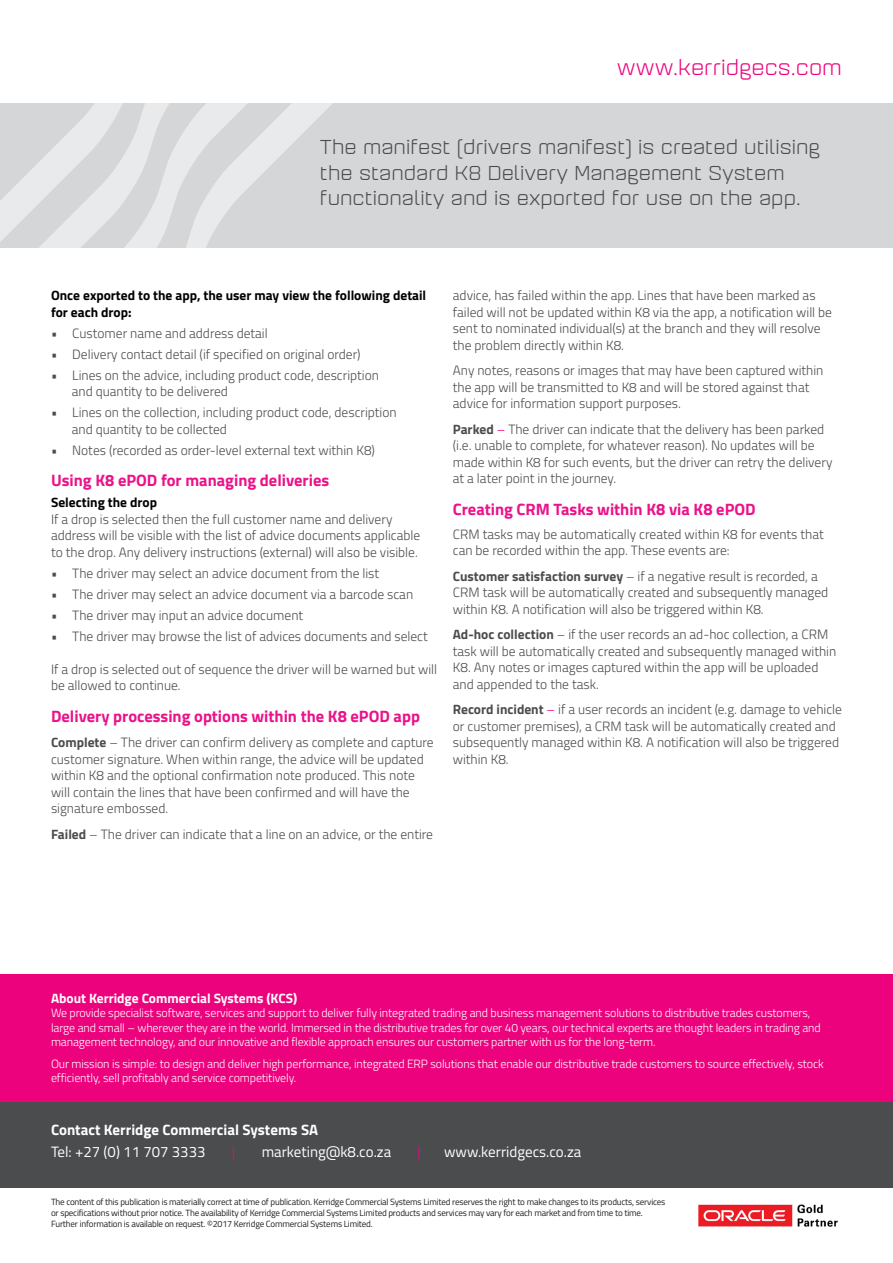
<style>
.page{position:relative;width:893px;height:1263px;background:#fff}
.page>*{position:absolute;margin:0;border:0;box-sizing:border-box;transform-origin:0 0}
.t1{font:21px "Aguda";color:#ed027e}
.t2{font:19.5px "Aguda";color:#4b4c4d}
.t3{font:700 16.5px "Titillium";color:#eb128a}
.t4{font:15px "Titillium";color:#fff}
.t5{font:700 15px "Titillium";color:#fff}
.t6{font:15px "Titillium";color:#ed027e}
.t7{font:300 13.5px/16.5px "Titillium";color:#4b4c4d}
.t8{font:700 13.5px/16.5px "Titillium";color:#000}
.t9{font:700 13.5px "Titillium";color:#fff}
.t10{font:300 12px/14.4px "Titillium";letter-spacing:-.01em;color:#fff}
.t11{font:9px/10.8px "Titillium";letter-spacing:-.02em;color:#231f20}
.s1{font-weight:400}
.s2{font-weight:700}
.s3{color:#ed027e}
</style>
<div class="page">
<div style="left:0;top:974px;width:893px;height:142px;background:#ed027e"></div>
<div style="left:0;top:1103px;width:893px;height:85px;background:#4b4c4d"></div>
<img style="left:698px;top:1204px;width:140px;height:23px">
<div style="left:0;top:104px;width:893px;height:144px;background:#d5d6d8"></div>
<svg style="left:0;top:103px;width:685px;height:145px"></svg>
<p class="t1" style="left:617px;top:55px;width:226px">www.kerridgecs.com</p>
<p class="t2" style="left:320px;top:135px;width:502px">The manifest (drivers manifest) is created utilising</p>
<p class="t2" style="left:320px;top:161px;width:466px">the standard K8 Delivery Management System</p>
<p class="t2" style="left:320px;top:186px;width:482px">functionality and is exported for use on the app.</p>
<p class="t8" style="left:51px;top:287px;width:377px">Once exported to the app, the user may view the following detail for each drop:</p>
<p class="t7" style="left:51px;top:324px;width:218px"><span class="s1">•</span> Customer name and address detail</p>
<p class="t7" style="left:51px;top:345px;width:311px"><span class="s1">•</span> Delivery contact detail (if specified on original order)</p>
<p class="t7" style="left:72px;top:366px;width:309px;text-indent:-21px"><span class="s1">•</span> Lines on the advice, including product code, description and quantity to be delivered</p>
<p class="t7" style="left:72px;top:404px;width:326px;text-indent:-21px"><span class="s1">•</span> Lines on the collection, including product code, description and quantity to be collected</p>
<p class="t7" style="left:51px;top:441px;width:325px"><span class="s1">•</span> Notes (recorded as order-level external text within K8)</p>
<p class="t3" style="left:51px;top:468px;width:280px">Using K8 ePOD for managing deliveries</p>
<p class="t8" style="left:51px;top:494px;width:108px">Selecting the drop</p>
<p class="t7" style="left:51px;top:510px;width:343px">If a drop is selected then the full customer name and delivery</p>
<p class="t7" style="left:51px;top:527px;width:371px">address will be visible with the list of advice documents applicable</p>
<p class="t7" style="left:51px;top:543px;width:368px">to the drop. Any delivery instructions (external) will also be visible.</p>
<p class="t7" style="left:51px;top:564px;width:330px"><span class="s1">•</span> The driver may select an advice document from the list</p>
<p class="t7" style="left:51px;top:585px;width:364px"><span class="s1">•</span> The driver may select an advice document via a barcode scan</p>
<p class="t7" style="left:51px;top:606px;width:254px"><span class="s1">•</span> The driver may input an advice document</p>
<p class="t7" style="left:51px;top:627px;width:378px"><span class="s1">•</span> The driver may browse the list of advices documents and select</p>
<p class="t7" style="left:51px;top:660px;width:388px">If a drop is selected out of sequence the driver will be warned but will be allowed to continue.</p>
<p class="t3" style="left:51px;top:703px;width:370px">Delivery processing options within the K8 ePOD app</p>
<p class="t7" style="left:51px;top:734px;width:384px"><span class="s2">Complete</span> <span class="s3">–</span> The driver can confirm delivery as complete and capture customer signature. When within range, the advice will be updated within K8 and the optional confirmation note produced. This note will contain the lines that have been confirmed and will have the signature embossed.</p>
<p class="t7" style="left:51px;top:825px;width:384px"><span class="s2">Failed</span> <span class="s3">–</span> The driver can indicate that a line on an advice, or the entire</p>
<p class="t7" style="left:453px;top:287px;width:381px">advice, has failed within the app. Lines that have been marked as failed will not be updated within K8 via the app, a notification will be sent to nominated individual(s) at the branch and they will resolve the problem directly within K8.</p>
<p class="t7" style="left:453px;top:362px;width:372px">Any notes, reasons or images that may have been captured within the app will be transmitted to K8 and will be stored against that advice for information support purposes.</p>
<p class="t7" style="left:453px;top:420px;width:381px"><span class="s2">Parked</span> <span class="s3">–</span> The driver can indicate that the delivery has been parked (i.e. unable to complete, for whatever reason). No updates will be made within K8 for such events, but the driver can retry the delivery at a later point in the journey.</p>
<p class="t3" style="left:453px;top:496px;width:304px">Creating CRM Tasks within K8 via K8 ePOD</p>
<p class="t7" style="left:453px;top:525px;width:372px">CRM tasks may be automatically created within K8 for events that can be recorded within the app. These events are:</p>
<p class="t7" style="left:453px;top:567px;width:377px"><span class="s2">Customer satisfaction survey</span> <span class="s3">–</span> if a negative result is recorded, a<br>CRM task will be automatically created and subsequently managed within K8. A notification will also be triggered within K8.</p>
<p class="t7" style="left:453px;top:626px;width:385px"><span class="s2">Ad-hoc collection</span> <span class="s3">–</span> if the user records an ad-hoc collection, a CRM task will be automatically created and subsequently managed within K8. Any notes or images captured within the app will be uploaded and appended to the task.</p>
<p class="t7" style="left:453px;top:701px;width:391px"><span class="s2">Record incident</span> <span class="s3">–</span> if a user records an incident (e.g. damage to vehicle or customer premises), a CRM task will be automatically created and subsequently managed within K8. A notification will also be triggered within K8.</p>
<p class="t9" style="left:51px;top:988px;width:248px">About Kerridge Commercial Systems (KCS)</p>
<p class="t10" style="left:51px;top:1005px;width:771px">We provide specialist software, services and support to deliver fully integrated trading and business management solutions to distributive trades customers, large and small – wherever they are in the world. Immersed in the distributive trades for over 40 years, our technical experts are thought leaders in trading and management technology, and our innovative and flexible approach ensures our customers partner with us for the long-term.</p>
<p class="t10" style="left:51px;top:1055px;width:774px">Our mission is simple: to design and deliver high performance, integrated ERP solutions that enable our distributive trade customers to source effectively, stock efficiently, sell profitably and service competitively.</p>
<p class="t5" style="left:51px;top:1118px;width:269px">Contact Kerridge Commercial Systems SA</p>
<p class="t4" style="left:51px;top:1141px;width:156px">Tel: +27 (0) 11 707 3333</p>
<p class="t6" style="left:232px;top:1141px;width:5px">|</p>
<p class="t4" style="left:262px;top:1141px;width:131px">marketing@k8.co.za</p>
<p class="t6" style="left:418px;top:1141px;width:5px">|</p>
<p class="t4" style="left:444px;top:1141px;width:139px">www.kerridgecs.co.za</p>
<p class="t11" style="left:51px;top:1196px;width:616px">The content of this publication is materially correct at time of publication. Kerridge Commercial Systems Limited reserves the right to make changes to its products, services or specifications without prior notice. The availability of Kerridge Commercial Systems Limited products and services may vary for each market and from time to time.<br>Further information is available on request. ©2017 Kerridge Commercial Systems Limited.</p>
</div>
